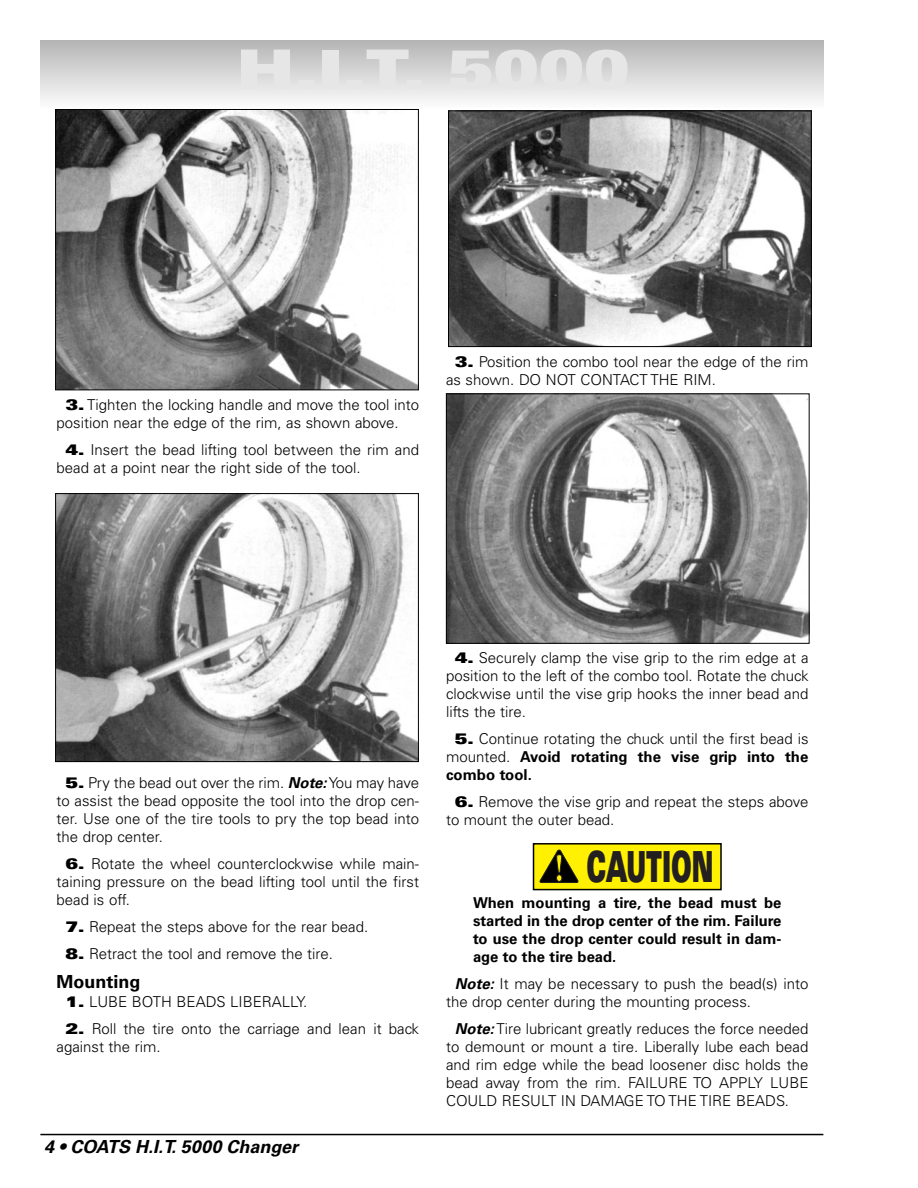
<style>
.page{position:relative;width:918px;height:1188px;background:#fff}
.page>*{position:absolute;margin:0;border:0;box-sizing:border-box;transform-origin:0 0}
.t1{font:900 expanded 54px "Univers";color:#e6e6e6}
.t2{font:900 expanded 42.9px "Univers";letter-spacing:-.005em;color:#231f20;scale:.46 1}
.t3{font:italic 700 18px "Univers";color:#000}
.t4{font:700 18px "Univers";color:#000}
.t5{font:300 15px/18px "Univers";color:#000}
.t6{font:700 15px/18px "Univers";color:#000;text-align:justify}
.s1{font-weight:900;font-stretch:expanded}
.s2{font-weight:700;font-style:italic}
.s3{font-weight:700}
</style>
<div class="page">
<div style="left:534px;top:845px;width:186px;height:44px;background:#fff101"></div>
<svg style="left:539px;top:850px;width:39px;height:33px"></svg>
<div style="left:533px;top:843px;width:189px;height:47px;border:2px solid #000"></div>
<div style="left:40px;top:40px;width:784px;height:68px;background:linear-gradient(to bottom,#b4b4b4,#fbfbfb)"></div>
<hr style="left:40px;top:1134px;width:783px;height:1px;background:#000">
<img style="left:58px;top:111px;width:358px;height:277px">
<div style="left:56px;top:109px;width:362px;height:281px;border:1px solid #000"></div>
<img style="left:448px;top:396px;width:359px;height:245px">
<div style="left:446px;top:394px;width:363px;height:249px;border:1px solid #000"></div>
<img style="left:450px;top:113px;width:359px;height:232px">
<div style="left:448px;top:111px;width:363px;height:236px;border:1px solid #000"></div>
<img style="left:58px;top:495px;width:359px;height:265px">
<div style="left:56px;top:493px;width:363px;height:269px;border:1px solid #000"></div>
<h1 class="t1" style="left:236px;top:50px;width:395px">H.I.T. 5000</h1>
<p class="t5" style="left:57px;top:397px;width:364px;text-indent:9px"><span class="s1">3.</span> Tighten the locking handle and move the tool into position near the edge of the rim, as shown above.</p>
<p class="t5" style="left:57px;top:442px;width:364px;text-indent:9px"><span class="s1">4.</span> Insert the bead lifting tool between the rim and bead at a point near the right side of the tool.</p>
<p class="t5" style="left:446px;top:354px;width:364px;text-indent:9px"><span class="s1">3.</span> Position the combo tool near the edge of the rim as shown. DO NOT CONTACT THE RIM.</p>
<p class="t5" style="left:57px;top:775px;width:364px;text-align:justify;text-indent:9px"><span class="s1">5.</span> Pry the bead out over the rim. <span class="s2">Note:</span>You may have to assist the bead opposite the tool into the drop cen&shy;ter. Use one of the tire tools to pry the top bead into the drop center.</p>
<p class="t5" style="left:57px;top:856px;width:364px;text-align:justify;text-indent:9px"><span class="s1">6.</span> Rotate the wheel counterclockwise while main&shy;taining pressure on the bead lifting tool until the first bead is off.</p>
<p class="t5" style="left:66px;top:919px;width:304px"><span class="s1">7.</span> Repeat the steps above for the rear bead.</p>
<p class="t5" style="left:66px;top:946px;width:269px"><span class="s1">8.</span> Retract the tool and remove the tire.</p>
<p class="t4" style="left:57px;top:975px;width:85px">Mounting</p>
<p class="t5" style="left:66px;top:994px;width:243px"><span class="s1">1.</span> LUBE BOTH BEADS LIBERALLY.</p>
<p class="t5" style="left:57px;top:1021px;width:364px;text-indent:9px"><span class="s1">2.</span> Roll the tire onto the carriage and lean it back against the rim.</p>
<p class="t3" style="left:44px;top:1140px;width:259px">4 • COATS H.I.T.5000 Changer</p>
<p class="t5" style="left:446px;top:651px;width:364px;text-align:justify;text-indent:9px"><span class="s1">4.</span> Securely clamp the vise grip to the rim edge at a position to the left of the combo tool. Rotate the chuck clockwise until the vise grip hooks the inner bead and lifts the tire.</p>
<p class="t5" style="left:446px;top:731px;width:364px;text-align:justify;text-indent:9px"><span class="s1">5.</span> Continue rotating the chuck until the first bead is mounted. <span class="s3">Avoid rotating the vise grip into the combo tool.</span></p>
<p class="t5" style="left:446px;top:794px;width:364px;text-indent:9px"><span class="s1">6.</span> Remove the vise grip and repeat the steps above to mount the outer bead.</p>
<h2 class="t2" style="left:587px;top:851px;width:277px">CAUTION</h2>
<p class="t6" style="left:473px;top:895px;width:310px">When mounting a tire, the bead must be started in the drop center of the rim. Failure to use the drop center could result in dam&shy;age to the tire bead.</p>
<p class="t5" style="left:446px;top:976px;width:364px;text-indent:9px"><span class="s2">Note:</span> It may be necessary to push the bead(s) into the drop center during the mounting process.</p>
<p class="t5" style="left:446px;top:1021px;width:364px;text-align:justify;text-indent:9px"><span class="s2">Note:</span>Tire lubricant greatly reduces the force needed to demount or mount a tire. Liberally lube each bead and rim edge while the bead loosener disc holds the bead away from the rim. FAILURE TO APPLY LUBE COULD RESULT IN DAMAGE TO THE TIRE BEADS.</p>
</div>
